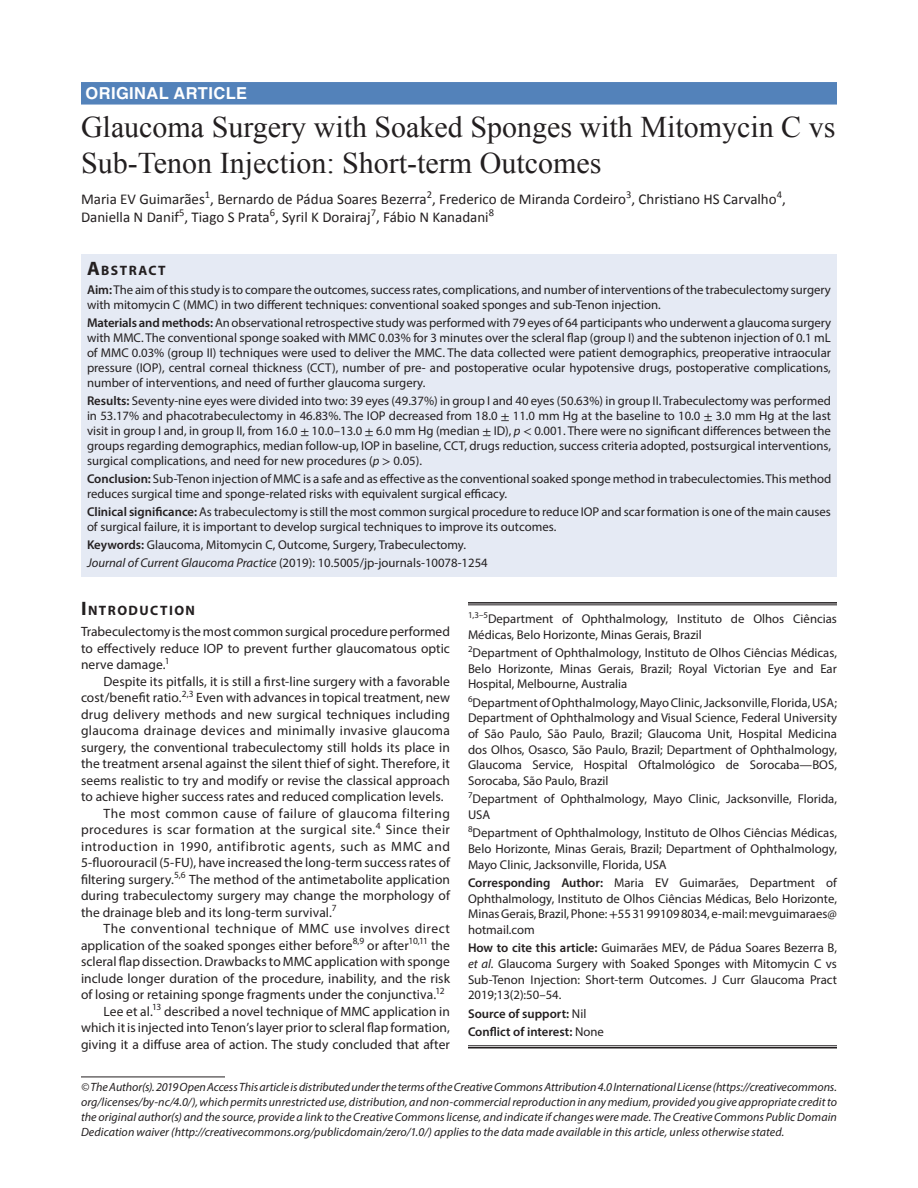
<style>
.page{position:relative;width:918px;height:1188px;background:#fff}
.page>*{position:absolute;margin:0;border:0;box-sizing:border-box;transform-origin:0 0}
.AT{font:30px/36px "Times New Roman";color:#231f20}
.JOCGP-ART{font:700 16.5px "Helvetica LT Std";letter-spacing:.025em;color:#fff}
.AU{font:15px/18px "Calibri";color:#231f20}
.AB{font:700 13.65px "Myriad Pro";letter-spacing:.105em;color:#231f20}
.Para{font:13.5px/16.5px "Myriad Pro";letter-spacing:.005em;color:#231f20;text-align:justify}
.Para-first{font:13.5px/16.5px "Myriad Pro";letter-spacing:.005em;color:#231f20;text-align:justify}
.KW{font:12.75px/15px "Myriad Pro";color:#231f20}
.AF{font:12.75px/15.6px "Myriad Pro";color:#231f20;text-align:justify}
.Cor-Para{font:12.75px/15.6px "Myriad Pro";color:#231f20;text-align:justify}
.AF-first{font:12.75px/15.6px "Myriad Pro";color:#231f20}
.JT_DOI{font:12.75px "Myriad Pro";color:#231f20}
.Aff-foot-last{font:600 12.75px "Myriad Pro";color:#231f20}
.Aff-foot{font:600 12.75px "Myriad Pro";color:#231f20}
.Footnote_Text{font:italic 12px/15px "Myriad Pro";letter-spacing:.005em;color:#231f20;text-align:justify}
.s1{font-size:19.5px}
.s2{font-weight:600}
.s3{font-family:"STIX"}
.s4{font-style:italic}
.s5{font-weight:400}
</style>
<div class="page">
<div style="left:81px;top:82px;width:756px;height:23px;background:#5382ba"></div>
<div style="left:81px;top:254px;width:756px;height:26px;background:#e5eaf4"></div>
<div style="left:81px;top:279px;width:756px;height:39px;background:#e5eaf4"></div>
<div style="left:81px;top:312px;width:756px;height:84px;background:#e5eaf4"></div>
<div style="left:81px;top:390px;width:756px;height:84px;background:#e5eaf4"></div>
<div style="left:81px;top:468px;width:756px;height:39px;background:#e5eaf4"></div>
<div style="left:81px;top:501px;width:756px;height:39px;background:#e5eaf4"></div>
<div style="left:81px;top:534px;width:756px;height:24px;background:#e5eaf4"></div>
<div style="left:81px;top:552px;width:756px;height:24px;background:#e5eaf4"></div>
<hr style="left:468px;top:602px;width:369px;height:2px;background:#231f20">
<hr style="left:468px;top:605px;width:369px;height:1px;background:#231f20">
<hr style="left:468px;top:1045px;width:369px;height:1px;background:#231f20">
<hr style="left:468px;top:1047px;width:369px;height:1px;background:#231f20">
<hr style="left:81px;top:1077px;width:144px;height:1px;background:#231f20">
<p class="JOCGP-ART" style="left:86px;top:83px;width:163px">ORIGINAL ARTICLE</p>
<p class="AT" style="left:81px;top:108px;width:756px">Glaucoma Surgery with Soaked Sponges with Mitomycin C vs<br>Sub-Tenon Injection: Short-term Outcomes</p>
<p class="AU" style="left:81px;top:190px;width:706px">Maria EV Guimarães<sup>1</sup>, Bernardo de Pádua Soares Bezerra<sup>2</sup>, Frederico de Miranda Cordeiro<sup>3</sup>, Christiano HS Carvalho<sup>4</sup>,<br>Daniella N Danif<sup>5</sup>, Tiago S Prata<sup>6</sup>, Syril K Dorairaj<sup>7</sup>, Fábio N Kanadani<sup>8</sup></p>
<p class="AB" style="left:87px;top:261px;width:80px"><span class="s1">A</span>BSTRACT</p>
<p class="KW" style="left:87px;top:282px;width:745px"><span class="s2">Aim:</span> The aim of this study is to compare the outcomes, success rates, complications, and number of interventions of the trabeculectomy surgery with mitomycin C (MMC) in two different techniques: conventional soaked sponges and sub-Tenon injection.</p>
<p class="KW" style="left:87px;top:315px;width:746px;text-align:justify"><span class="s2">Materials and methods:</span> An observational retrospective study was performed with 79 eyes of 64 participants who underwent a glaucoma surgery with MMC. The conventional sponge soaked with MMC 0.03% for 3 minutes over the scleral flap (group I) and the subtenon injection of 0.1 mL of MMC 0.03% (group II) techniques were used to deliver the MMC. The data collected were patient demographics, preoperative intraocular pressure (IOP), central corneal thickness (CCT), number of pre- and postoperative ocular hypotensive drugs, postoperative complications, number of interventions, and need of further glaucoma surgery.</p>
<p class="KW" style="left:87px;top:393px;width:746px;text-align:justify"><span class="s2">Results:</span> Seventy-nine eyes were divided into two: 39 eyes (49.37%) in group I and 40 eyes (50.63%) in group II. Trabeculectomy was performed in 53.17% and phacotrabeculectomy in 46.83%. The IOP decreased from 18.0 <span class="s3">±</span> 11.0 mm Hg at the baseline to 10.0 <span class="s3">±</span> 3.0 mm Hg at the last visit in group I and, in group II, from 16.0 <span class="s3">±</span> 10.0–13.0 <span class="s3">±</span> 6.0 mm Hg (median <span class="s3">±</span> ID), <span class="s4">p</span> <span class="s3">&lt;</span> 0.001. There were no significant differences between the groups regarding demographics, median follow-up, IOP in baseline, CCT, drugs reduction, success criteria adopted, postsurgical interventions, surgical complications, and need for new procedures (<span class="s4">p</span> <span class="s3">&gt;</span> 0.05).</p>
<p class="KW" style="left:87px;top:471px;width:746px"><span class="s2">Conclusion:</span> Sub-Tenon injection of MMC is a safe and as effective as the conventional soaked sponge method in trabeculectomies. This method reduces surgical time and sponge-related risks with equivalent surgical efficacy.</p>
<p class="KW" style="left:87px;top:504px;width:746px"><span class="s2">Clinical significance:</span> As trabeculectomy is still the most common surgical procedure to reduce IOP and scar formation is one of the main causes of surgical failure, it is important to develop surgical techniques to improve its outcomes.</p>
<p class="KW" style="left:87px;top:537px;width:381px"><span class="s2">Keywords:</span> Glaucoma, Mitomycin C, Outcome, Surgery, Trabeculectomy.</p>
<p class="JT_DOI" style="left:87px;top:555px;width:402px"><span class="s4">Journal of Current Glaucoma Practice</span> (2019): 10.5005/jp-journals-10078-1254</p>
<h1 class="AB" style="left:81px;top:602px;width:116px"><span class="s1">I</span>NTRODUCTION</h1>
<p class="Para-first" style="left:81px;top:623px;width:371px">Trabeculectomy is the most common surgical procedure performed to effectively reduce IOP to prevent further glaucomatous optic nerve damage.<sup>1</sup></p>
<p class="Para" style="left:81px;top:673px;width:371px;text-indent:22px">Despite its pitfalls, it is still a first-line surgery with a favorable cost/benefit ratio.<sup>2,3</sup> Even with advances in topical treatment, new drug delivery methods and new surgical techniques including glaucoma drainage devices and minimally invasive glaucoma surgery, the conventional trabeculectomy still holds its place in the treatment arsenal against the silent thief of sight. Therefore, it seems realistic to try and modify or revise the classical approach to achieve higher success rates and reduced complication levels.</p>
<p class="Para" style="left:81px;top:805px;width:371px;text-indent:22px">The most common cause of failure of glaucoma filtering procedures is scar formation at the surgical site.<sup>4</sup> Since their introduction in 1990, antifibrotic agents, such as MMC and 5-fluorouracil (5-FU), have increased the long-term success rates of filtering surgery.<sup>5,6</sup> The method of the antimetabolite application during trabeculectomy surgery may change the morphology of the drainage bleb and its long-term survival.<sup>7</sup></p>
<p class="Para" style="left:81px;top:920px;width:371px;text-indent:22px">The conventional technique of MMC use involves direct application of the soaked sponges either before<sup>8,9</sup> or after<sup>10,11</sup> the scleral flap dissection. Drawbacks to MMC application with sponge include longer duration of the procedure, inability, and the risk of losing or retaining sponge fragments under the conjunctiva.<sup>12</sup></p>
<p class="Para" style="left:81px;top:1003px;width:370px;text-indent:22px">Lee et al.<sup>13</sup> described a novel technique of MMC application in which it is injected into Tenon’s layer prior to scleral flap formation, giving it a diffuse area of action. The study concluded that after</p>
<p class="AF-first" style="left:468px;top:611px;width:370px"><sup>1,3–5</sup>Department of Ophthalmology, Instituto de Olhos Ciências<br>Médicas, Belo Horizonte, Minas Gerais, Brazil</p>
<p class="AF" style="left:468px;top:645px;width:370px"><sup>2</sup>Department of Ophthalmology, Instituto de Olhos Ciências Médicas, Belo Horizonte, Minas Gerais, Brazil; Royal Victorian Eye and Ear Hospital, Melbourne, Australia</p>
<p class="AF" style="left:468px;top:695px;width:371px"><sup>6</sup>Department of Ophthalmology, Mayo Clinic, Jacksonville, Florida, USA; Department of Ophthalmology and Visual Science, Federal University of São Paulo, São Paulo, Brazil; Glaucoma Unit, Hospital Medicina dos Olhos, Osasco, São Paulo, Brazil; Department of Ophthalmology, Glaucoma Service, Hospital Oftalmológico de Sorocaba—BOS, Sorocaba, São Paulo, Brazil</p>
<p class="AF" style="left:468px;top:791px;width:370px"><sup>7</sup>Department of Ophthalmology, Mayo Clinic, Jacksonville, Florida,<br>USA</p>
<p class="AF" style="left:468px;top:825px;width:371px"><sup>8</sup>Department of Ophthalmology, Instituto de Olhos Ciências Médicas, Belo Horizonte, Minas Gerais, Brazil; Department of Ophthalmology, Mayo Clinic, Jacksonville, Florida, USA</p>
<p class="Cor-Para" style="left:468px;top:875px;width:371px"><span class="s2">Corresponding Author:</span> Maria EV Guimarães, Department of Ophthalmology, Instituto de Olhos Ciências Médicas, Belo Horizonte, Minas Gerais, Brazil, Phone: <span class="s3">+</span>55 31 99109 8034, e-mail: mevguimaraes@ hotmail.com</p>
<p class="Cor-Para" style="left:468px;top:940px;width:371px"><span class="s2">How to cite this article:</span> Guimarães MEV, de Pádua Soares Bezerra B, <span class="s4">et al.</span> Glaucoma Surgery with Soaked Sponges with Mitomycin C vs Sub-Tenon Injection: Short-term Outcomes. J Curr Glaucoma Pract 2019;13(2):50–54.</p>
<p class="Aff-foot" style="left:468px;top:1005px;width:120px">Source of support: <span class="s5">Nil</span></p>
<p class="Aff-foot-last" style="left:468px;top:1024px;width:137px">Conflict of interest: <span class="s5">None</span></p>
<p class="Footnote_Text" style="left:81px;top:1079px;width:758px">© The Author(s). 2019 Open Access This article is distributed under the terms of the Creative Commons Attribution 4.0 International License (https://creativecommons. org/licenses/by-nc/4.0/), which permits unrestricted use, distribution, and non-commercial reproduction in any medium, provided you give appropriate credit to the original author(s) and the source, provide a link to the Creative Commons license, and indicate if changes were made. The Creative Commons Public Domain Dedication waiver (http://creativecommons.org/publicdomain/zero/1.0/) applies to the data made available in this article, unless otherwise stated.</p>
</div>
